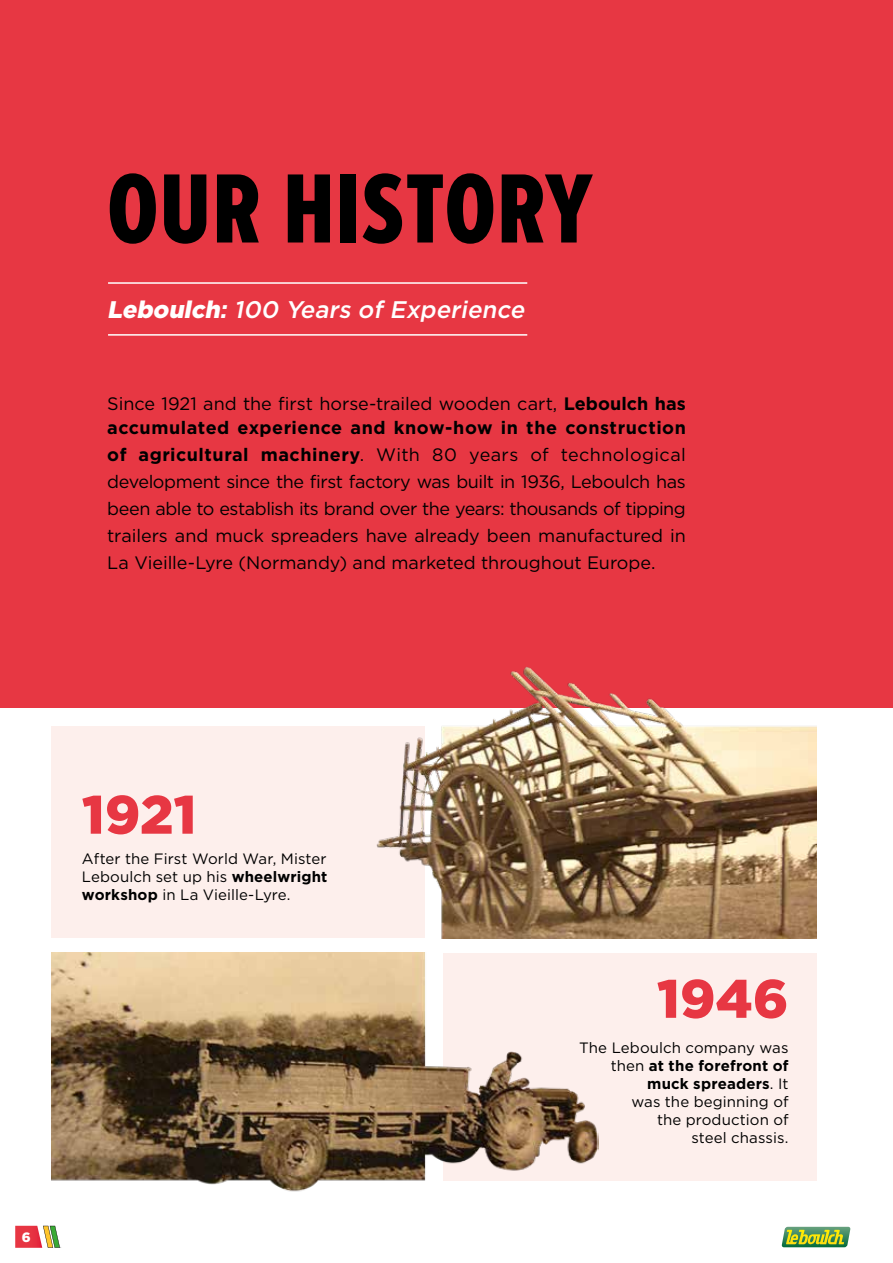
<style>
.page{position:relative;width:893px;height:1263px;background:#fff}
.page>*{position:absolute;margin:0;border:0;box-sizing:border-box;transform-origin:0 0}
.t1{font:102px "Proxima Nova Ex Cn Extrabld";letter-spacing:.01em;color:#000}
.t2{font:900 54px "Gotham";color:#e73743}
.t3{font:italic 500 24px "Gotham";color:#fff}
.t4{font:18px/27px "Gotham";color:#000;text-align:justify}
.t5{font:700 18px/24px "Gotham";letter-spacing:.03em;color:#000}
.t6{font:15px/18px "Gotham";letter-spacing:.005em;color:#000;text-align:justify}
.t7{font:900 13.5px "Gotham";color:#fff}
.s1{font-weight:900}
.s2{font-weight:700}
.s3{font-weight:400}
</style>
<div class="page">
<div style="left:0;top:0;width:893px;height:707px;background:#e73743"></div>
<div style="left:51px;top:727px;width:374px;height:211px;background:#fdefec"></div>
<div style="left:443px;top:953px;width:373px;height:227px;background:#fdefec"></div>
<img style="left:376px;top:667px;width:440px;height:271px">
<img style="left:51px;top:953px;width:548px;height:239px">
<svg style="left:782px;top:1227px;width:68px;height:20px"></svg>
<svg style="left:15px;top:1226px;width:46px;height:22px"></svg>
<hr style="left:108px;top:334px;width:419px;height:2px;background:#fff">
<hr style="left:108px;top:282px;width:419px;height:2px;background:#fff">
<h1 class="t1" style="left:107px;top:134px;width:487px">OUR HISTORY</h1>
<h3 class="t3" style="left:107px;top:296px;width:423px"><span class="s1">Leboulch</span><span class="s2">:</span> 100 Years of Experience</h3>
<p class="t5" style="left:107px;top:391px;width:580px"><span class="s3">Since 1921 and the first horse-trailed wooden cart,</span> Leboulch has accumulated experience and know-how in the construction</p>
<p class="t4" style="left:107px;top:441px;width:580px"><span class="s2">of agricultural machinery</span>. With 80 years of technological development since the first factory was built in 1936, Leboulch has been able to establish its brand over the years: thousands of tipping trailers and muck spreaders have already been manufactured in La Vieille-Lyre (Normandy) and marketed throughout Europe.</p>
<h2 class="t2" style="left:82px;top:783px;width:116px">1921</h2>
<p class="t6" style="left:82px;top:850px;width:247px">After the First World War, Mister Leboulch set up his <span class="s2">wheelwright workshop</span> in La Vieille-Lyre.</p>
<p class="t7" style="left:22px;top:1229px;width:10px">6</p>
<h2 class="t2" style="left:657px;top:967px;width:133px">1946</h2>
<p class="t6" style="left:579px;top:1038px;width:211px;text-align:right">The Leboulch company was then <span class="s2">at the forefront of muck spreaders</span>. It<br>was the beginning of<br>the production of<br>steel chassis.</p>
</div>
